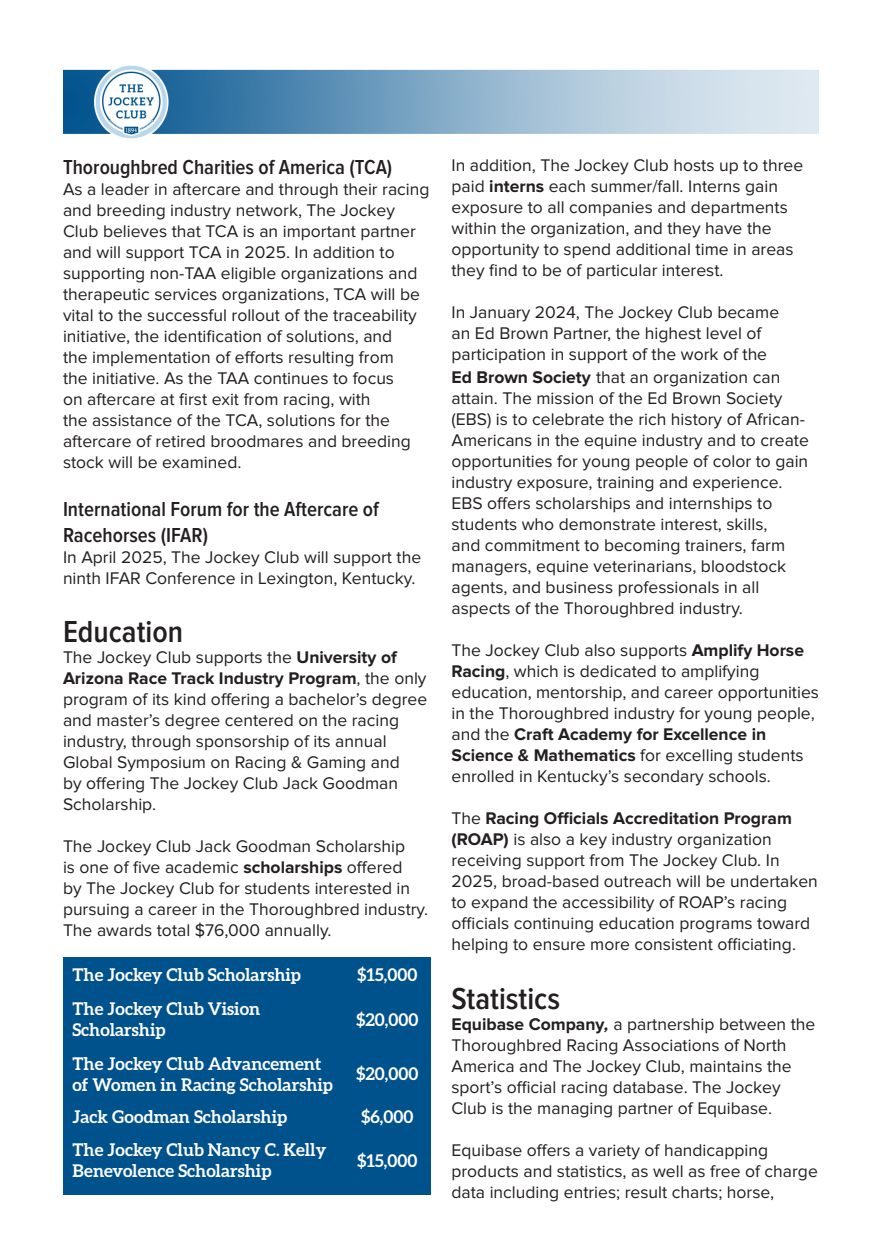
<style>
.page{position:relative;width:882px;height:1260px;background:#fff}
.page>*{position:absolute;margin:0;border:0;box-sizing:border-box;transform-origin:0 0}
.t1{font:600 31.5px "Proxima Nova Cond";color:#231f20}
.t2{font:600 21px/25.2px "Proxima Nova Cond";color:#231f20}
.t3{font:17.5px/21px "Proxima Nova";color:#231f20}
.t4{font:700 17.5px/21px "Aleo";color:#fff}
.s1{font-weight:700}
.s2{font-weight:700;font-style:italic}
</style>
<div class="page">
<img style="left:63px;top:65px;width:756px;height:74px">
<div style="left:63px;top:958px;width:367px;height:237px;background:#00528d"></div>
<p class="t2" style="left:63px;top:155px;width:331px">Thoroughbred Charities of America (TCA)</p>
<p class="t3" style="left:63px;top:180px;width:368px">As a leader in aftercare and through their racing and breeding industry network, The Jockey Club believes that TCA is an important partner and will support TCA in 2025. In addition to supporting non-TAA eligible organizations and therapeutic services organizations, TCA will be vital to the successful rollout of the traceability initiative, the identification of solutions, and<br>the implementation of efforts resulting from<br>the initiative. As the TAA continues to focus<br>on aftercare at first exit from racing, with<br>the assistance of the TCA, solutions for the aftercare of retired broodmares and breeding stock will be examined.</p>
<p class="t2" style="left:63px;top:498px;width:318px">International Forum for the Aftercare of<br>Racehorses (IFAR)</p>
<p class="t3" style="left:63px;top:547px;width:360px">In April 2025, The Jockey Club will support the ninth IFAR Conference in Lexington, Kentucky.</p>
<p class="t1" style="left:63px;top:618px;width:122px">Education</p>
<p class="t3" style="left:63px;top:648px;width:366px">The Jockey Club supports the <span class="s1">University of Arizona Race Track Industry Program</span>, the only program of its kind offering a bachelor’s degree and master’s degree centered on the racing industry, through sponsorship of its annual Global Symposium on Racing &amp; Gaming and<br>by offering The Jockey Club Jack Goodman Scholarship.</p>
<p class="t3" style="left:63px;top:837px;width:367px">The Jockey Club Jack Goodman Scholarship<br>is one of five academic <span class="s1">scholarships</span> offered<br>by The Jockey Club for students interested in pursuing a career in the Thoroughbred industry.<br>The awards total $76,000 annually.</p>
<p class="t4" style="left:72px;top:964px;width:230px">The Jockey Club Scholarship</p>
<p class="t4" style="left:357px;top:964px;width:62px">$15,000</p>
<p class="t4" style="left:72px;top:998px;width:189px">The Jockey Club Vision<br>Scholarship</p>
<p class="t4" style="left:356px;top:1009px;width:64px">$20,000</p>
<p class="t4" style="left:72px;top:1053px;width:262px">The Jockey Club Advancement of Women in Racing Scholarship</p>
<p class="t4" style="left:356px;top:1063px;width:64px">$20,000</p>
<p class="t4" style="left:72px;top:1106px;width:216px">Jack Goodman Scholarship</p>
<p class="t4" style="left:361px;top:1106px;width:54px">$6,000</p>
<p class="t4" style="left:72px;top:1139px;width:255px">The Jockey Club Nancy C. Kelly<br>Benevolence Scholarship</p>
<p class="t4" style="left:357px;top:1149px;width:62px">$15,000</p>
<p class="t3" style="left:452px;top:156px;width:353px">In addition, The Jockey Club hosts up to three paid <span class="s1">interns</span> each summer/fall. Interns gain exposure to all companies and departments within the organization, and they have the opportunity to spend additional time in areas they find to be of particular interest.</p>
<p class="t3" style="left:452px;top:303px;width:329px">In January 2024, The Jockey Club became an Ed Brown Partner, the highest level of participation in support of the work of the</p>
<p class="t3" style="left:452px;top:368px;width:359px"><span class="s1">Ed Brown Society</span> that an organization can attain. The mission of the Ed Brown Society (EBS) is to celebrate the rich history of African-Americans in the equine industry and to create opportunities for young people of color to gain industry exposure, training and experience.<br>EBS offers scholarships and internships to students who demonstrate interest, skills,<br>and commitment to becoming trainers, farm managers, equine veterinarians, bloodstock agents, and business professionals in all aspects of the Thoroughbred industry.</p>
<p class="t3" style="left:452px;top:641px;width:369px">The Jockey Club also supports <span class="s1">Amplify Horse Racing</span>, which is dedicated to amplifying education, mentorship, and career opportunities in the Thoroughbred industry for young people, and the <span class="s1">Craft Academy for Excellence in Science &amp; Mathematics</span> for excelling students enrolled in Kentucky’s secondary schools.</p>
<p class="t3" style="left:452px;top:809px;width:368px">The <span class="s1">Racing Officials Accreditation Program (ROAP)</span> is also a key industry organization receiving support from The Jockey Club. In 2025, broad-based outreach will be undertaken to expand the accessibility of ROAP’s racing officials continuing education programs toward helping to ensure more consistent officiating.</p>
<p class="t1" style="left:452px;top:984px;width:110px">Statistics</p>
<p class="t3" style="left:452px;top:1015px;width:365px"><span class="s1">Equibase Company</span><span class="s2">,</span> a partnership between the Thoroughbred Racing Associations of North America and The Jockey Club, maintains the sport’s official racing database. The Jockey Club is the managing partner of Equibase.</p>
<p class="t3" style="left:452px;top:1141px;width:368px">Equibase offers a variety of handicapping products and statistics, as well as free of charge data including entries; result charts; horse,</p>
</div>
